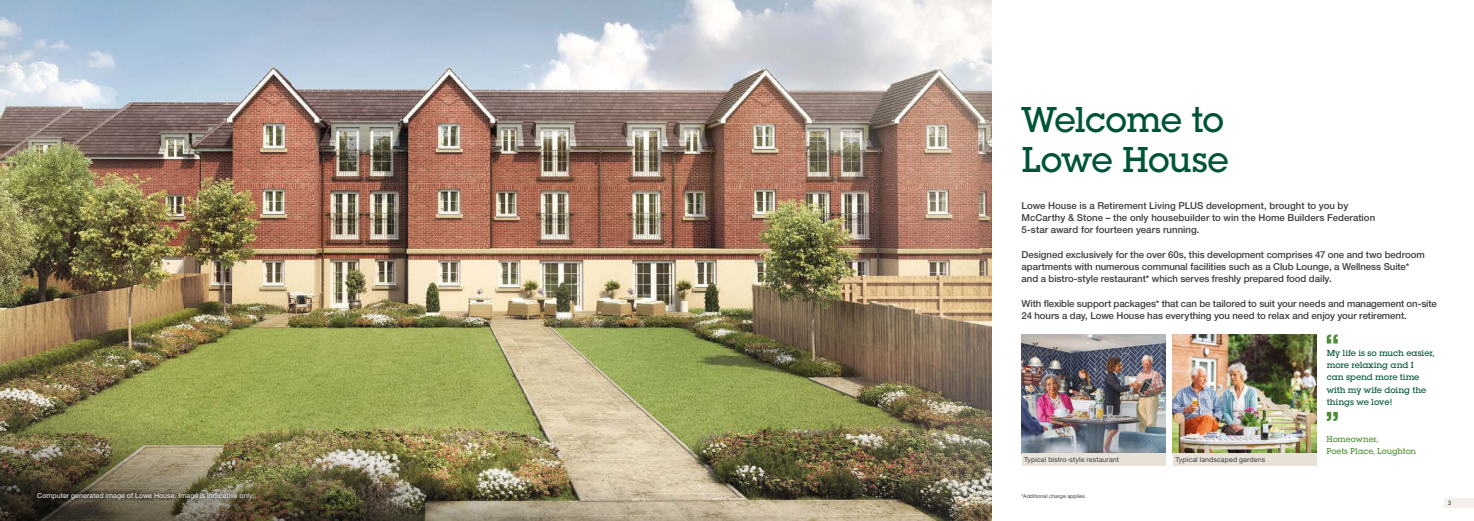
<style>
.page{position:relative;width:1474px;height:521px;background:#fff}
.page>*{position:absolute;margin:0;border:0;box-sizing:border-box;transform-origin:0 0}
.t1{font:500 35px/40.2px "Lubalin Graph Std";letter-spacing:-.025em;color:#005436}
.t2{font:500 9.62px/12.2px "Helvetica Neue LT Pro";letter-spacing:-.005em;color:#3c3c3b}
.t3{font:500 9.19px/12.2px "Lubalin Graph Itc T";letter-spacing:-.005em;color:#005436}
.t4{font:500 8.75px/12.2px "Lubalin Graph Itc T";letter-spacing:-.01em;color:#4e8e36}
.t5{font:7px "Helvetica Neue LT Pro";letter-spacing:.015em;color:#fff}
.t6{font:7px "Helvetica Neue LT Pro";letter-spacing:.015em;color:#3c3c3b}
.t7{font:500 6.12px "Lubalin Graph Std";color:#3c3c3b}
.t8{font:5.25px "Helvetica Neue LT Pro";letter-spacing:.02em;color:#3c3c3b}
</style>
<div class="page">
<img style="left:0;top:0;width:991px;height:521px">
<img style="left:1021px;top:335px;width:144px;height:119px">
<img style="left:1172px;top:335px;width:144px;height:119px">
<img style="left:0;top:394px;width:922px;height:127px">
<div style="left:1444px;top:498px;width:29px;height:9px;background:#f4f0eb"></div>
<svg style="left:1326px;top:334px;width:11px;height:9px"></svg>
<svg style="left:1326px;top:412px;width:11px;height:9px"></svg>
<div style="left:1021px;top:454px;width:144px;height:12px;background:#e8e1d8"></div>
<div style="left:1172px;top:454px;width:144px;height:12px;background:#e8e1d8"></div>
<div style="left:33px;top:489px;width:225px;height:15px;background:#000;opacity:.95"></div>
<h1 class="t1" style="left:1021px;top:99px;width:209px">Welcome to<br>Lowe House</h1>
<p class="t2" style="left:1021px;top:199px;width:355px">Lowe House is a Retirement Living PLUS development, brought to you by<br>McCarthy &amp; Stone – the only housebuilder to win the Home Builders Federation<br>5-star award for fourteen years running.</p>
<p class="t2" style="left:1021px;top:248px;width:405px">Designed exclusively for the over 60s, this development comprises 47 one and two bedroom apartments with numerous communal facilities such as a Club Lounge, a Wellness Suite* and a bistro-style restaurant* which serves freshly prepared food daily.</p>
<p class="t2" style="left:1021px;top:297px;width:417px">With flexible support packages* that can be tailored to suit your needs and management on-site<br>24 hours a day, Lowe House has everything you need to relax and enjoy your retirement.</p>
<p class="t3" style="left:1326px;top:346px;width:109px">My life is so much easier, more relaxing and I<br>can spend more time with my wife doing the things we love!</p>
<p class="t4" style="left:1326px;top:432px;width:91px">Homeowner,<br>Poets Place, Loughton</p>
<p class="t6" style="left:1024px;top:455px;width:97px">Typical bistro-style restaurant</p>
<p class="t6" style="left:1175px;top:455px;width:91px">Typical landscaped gardens</p>
<p class="t5" style="left:37px;top:491px;width:219px">Computer generated image of Lowe House. Image is indicative only.</p>
<p class="t8" style="left:1021px;top:493px;width:66px">*Additional charge applies.</p>
<p class="t7" style="left:1447px;top:499px;width:5px">3</p>
</div>
